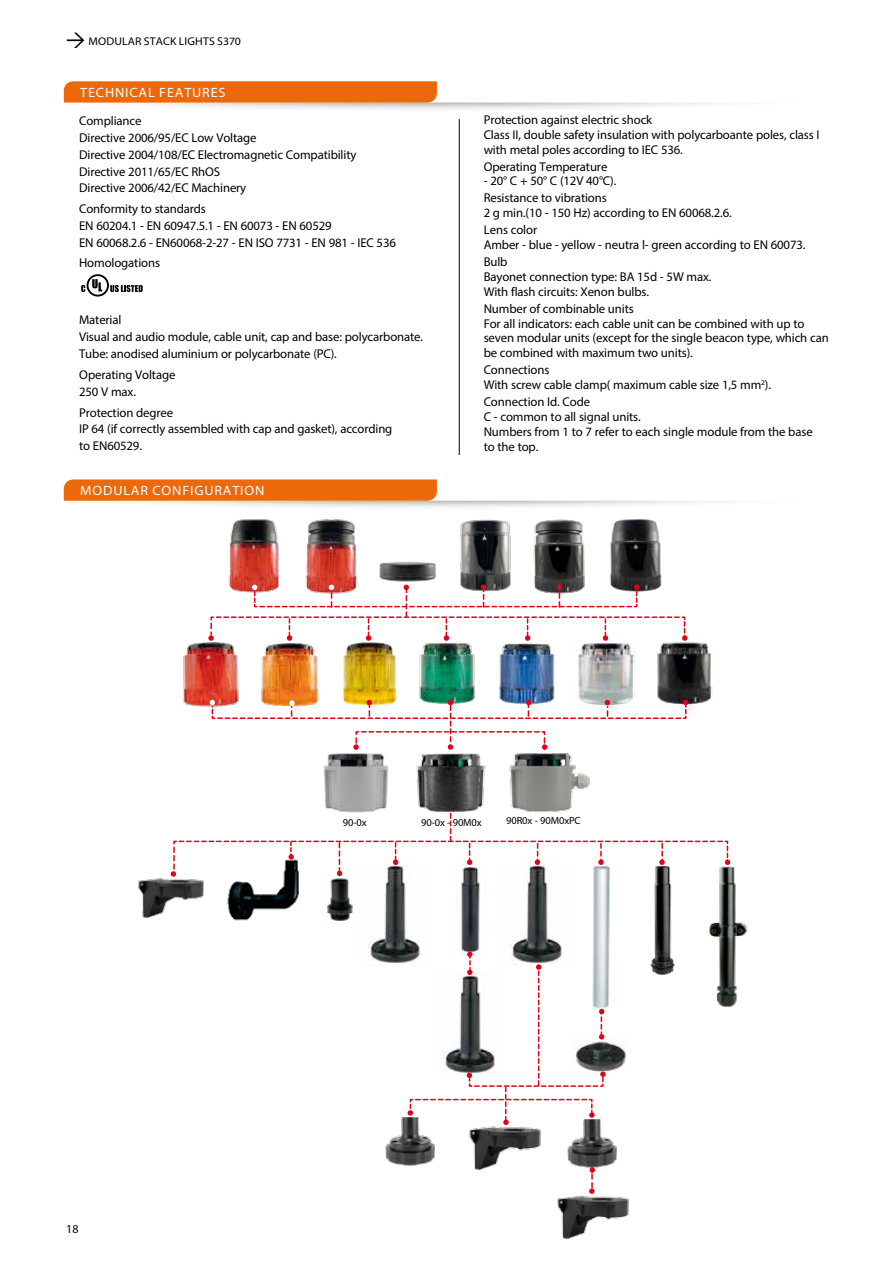
<style>
.page{position:relative;width:893px;height:1263px;background:#fff}
.page>*{position:absolute;margin:0;border:0;box-sizing:border-box;transform-origin:0 0}
.t1{font:13.5px "Myriad Pro";letter-spacing:.06em;color:#fff;scale:1.05 1}
.t2{font:12.75px/16.6px "Myriad Pro";letter-spacing:-.01em;color:#000}
.t3{font:12px "Myriad Pro";color:#000}
.t4{font:11.25px "Myriad Pro";letter-spacing:.01em;color:#000;scale:1.05 1}
.t5{font:10.5px "Myriad Pro";letter-spacing:-.01em;color:#000}
</style>
<div class="page">
<svg style="left:64px;top:81px;width:373px;height:22px;background:#eb6e13"></svg>
<svg style="left:64px;top:479px;width:373px;height:22px;background:#eb6e14"></svg>
<svg style="left:110px;top:285px;width:33px;height:7px"></svg>
<svg style="left:81px;top:285px;width:4px;height:7px"></svg>
<svg style="left:92px;top:279px;width:10px;height:12px"></svg>
<div style="left:87px;top:274px;width:22px;height:23px;border:2px solid #000;border-radius:50%"></div>
<hr style="left:459px;top:119px;width:1px;height:336px;background:#000">
<img style="left:228px;top:519px;width:51px;height:65px">
<img style="left:306px;top:518px;width:51px;height:66px">
<img style="left:379px;top:561px;width:58px;height:21px">
<img style="left:460px;top:519px;width:51px;height:65px">
<img style="left:533px;top:519px;width:52px;height:65px">
<img style="left:610px;top:518px;width:52px;height:66px">
<img style="left:183px;top:642px;width:56px;height:65px">
<img style="left:261px;top:643px;width:58px;height:47px">
<img style="left:343px;top:642px;width:54px;height:48px">
<img style="left:419px;top:643px;width:56px;height:47px">
<img style="left:499px;top:643px;width:56px;height:47px">
<img style="left:576px;top:643px;width:58px;height:47px">
<img style="left:657px;top:642px;width:56px;height:61px">
<img style="left:323px;top:753px;width:66px;height:60px">
<img style="left:416px;top:753px;width:70px;height:60px">
<img style="left:509px;top:753px;width:81px;height:60px">
<svg style="left:208px;top:584px;width:479px;height:57px"></svg>
<div style="left:206px;top:696px;width:21px;height:21px;background:#000;opacity:.25"></div>
<div style="left:679px;top:696px;width:21px;height:21px;background:#000;opacity:.25"></div>
<svg style="left:210px;top:690px;width:478px;height:60px"></svg>
<img style="left:510px;top:877px;width:52px;height:74px">
<img style="left:709px;top:866px;width:39px;height:141px">
<img style="left:650px;top:877px;width:25px;height:98px">
<img style="left:606px;top:1042px;width:21px;height:30px">
<img style="left:469px;top:1126px;width:72px;height:44px">
<img style="left:557px;top:1195px;width:72px;height:44px">
<img style="left:567px;top:1125px;width:50px;height:43px">
<img style="left:385px;top:1117px;width:50px;height:49px">
<img style="left:593px;top:877px;width:17px;height:131px">
<img style="left:368px;top:877px;width:52px;height:86px">
<svg style="left:589px;top:1165px;width:6px;height:29px"></svg>
<img style="left:227px;top:877px;width:72px;height:44px">
<img style="left:460px;top:877px;width:20px;height:74px">
<img style="left:138px;top:878px;width:66px;height:40px">
<img style="left:326px;top:878px;width:27px;height:43px">
<svg style="left:408px;top:951px;width:198px;height:174px"></svg>
<svg style="left:171px;top:813px;width:559px;height:64px"></svg>
<p class="t4" style="left:89px;top:34px;width:147px">MODULAR STACK LIGHTS S370</p>
<p class="t1" style="left:80px;top:84px;width:140px">TECHNICAL FEATURES</p>
<p class="t2" style="left:79px;top:113px;width:279px">Compliance<br>Directive 2006/95/EC Low Voltage<br>Directive 2004/108/EC Electromagnetic Compatibility<br>Directive 2011/65/EC RhOS<br>Directive 2006/42/EC Machinery</p>
<p class="t2" style="left:79px;top:200px;width:318px">Conformity to standards<br>EN 60204.1 - EN 60947.5.1 - EN 60073 - EN 60529<br>EN 60068.2.6 - EN60068-2-27 - EN ISO 7731 - EN 981 - IEC 536</p>
<p class="t2" style="left:79px;top:254px;width:83px">Homologations</p>
<p class="t2" style="left:79px;top:312px;width:346px">Material<br>Visual and audio module, cable unit, cap and base: polycarbonate.<br>Tube: anodised aluminium or polycarbonate (PC).</p>
<p class="t2" style="left:79px;top:366px;width:98px">operating Voltage<br>250 V max.</p>
<p class="t2" style="left:79px;top:404px;width:315px">Protection degree<br>IP 64 (if correctly assembled with cap and gasket), according to EN60529.</p>
<p class="t1" style="left:80px;top:482px;width:177px">MODULAR CONFIGURATION</p>
<p class="t2" style="left:484px;top:112px;width:337px;line-height:14.9px">Protection against electric shock<br>Class II, double safety insulation with polycarboante poles, class I with metal poles according to IEC 536.</p>
<p class="t2" style="left:484px;top:158px;width:125px">Operating Temperature</p>
<p class="t2" style="left:484px;top:172px;width:134px">- 20° C + 50° C (12V 40°C).<br>Resistance to vibrations</p>
<p class="t2" style="left:484px;top:204px;width:250px">2 g min.(10 - 150 Hz) according to EN 60068.2.6. lens color</p>
<p class="t2" style="left:484px;top:236px;width:323px">Amber - blue - yellow - neutra l- green according to EN 60073.<br>Bulb</p>
<p class="t2" style="left:484px;top:269px;width:229px;line-height:14.9px">Bayonet connection type: BA 15d - 5W max.<br>With flash circuits: Xenon bulbs.</p>
<p class="t2" style="left:484px;top:301px;width:347px;line-height:14.9px">Number of combinable units<br>For all indicators: each cable unit can be combined with up to seven modular units (except for the single beacon type, which can be combined with maximum two units).</p>
<p class="t2" style="left:484px;top:362px;width:289px;line-height:14.9px">Connections<br>With screw cable clamp( maximum cable size 1,5 mm<sup>2</sup>).</p>
<p class="t2" style="left:484px;top:394px;width:331px;line-height:14.9px">Connection Id. Code<br>C - common to all signal units.<br>Numbers from 1 to 7 refer to each single module from the base to the top.</p>
<p class="t3" style="left:66px;top:1221px;width:14px">18</p>
<p class="t5" style="left:343px;top:816px;width:25px">90-0x</p>
<p class="t5" style="left:421px;top:816px;width:62px">90-0x - 90M0x</p>
<p class="t5" style="left:506px;top:814px;width:76px">90R0x - 90M0xPC</p>
</div>
